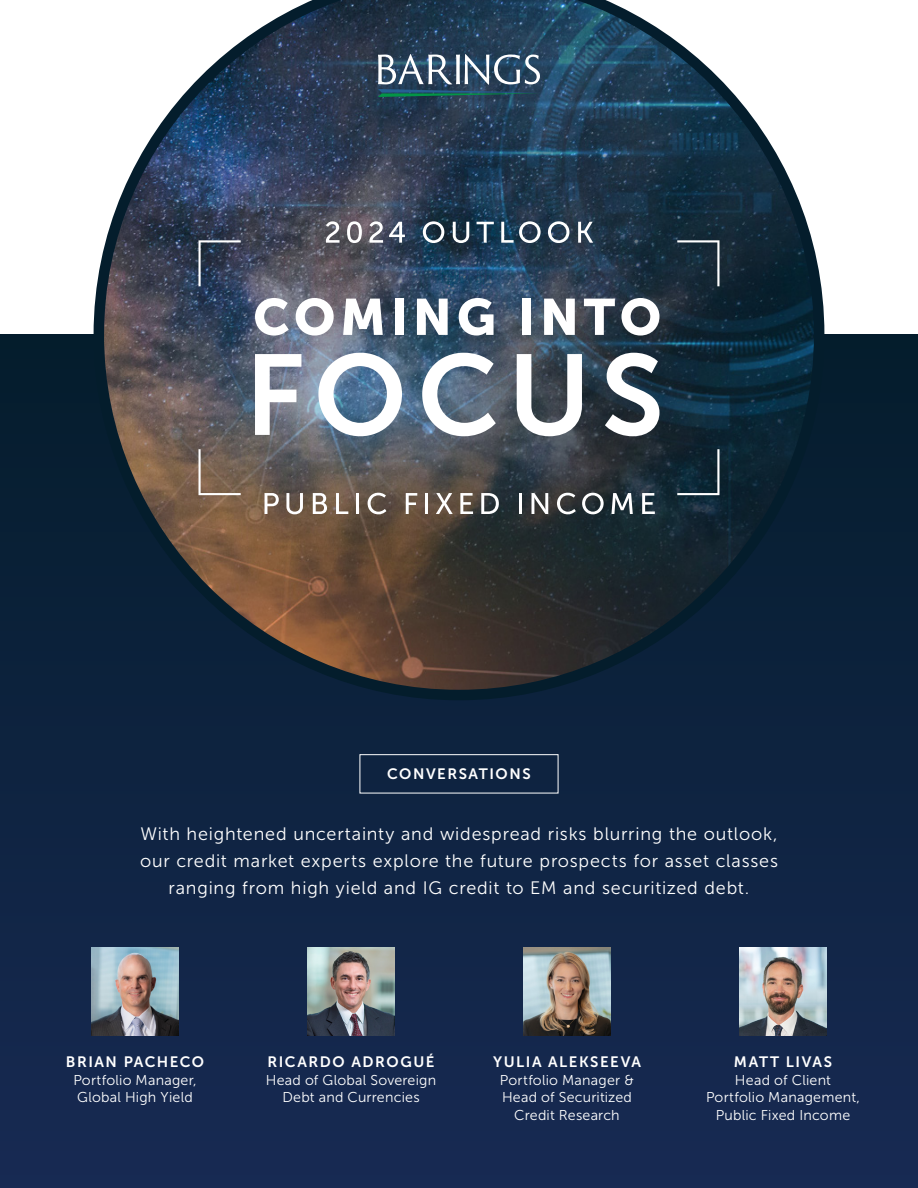
<style>
.page{position:relative;width:918px;height:1188px;background:#fff}
.page>*{position:absolute;margin:0;border:0;box-sizing:border-box;transform-origin:0 0}
.t1{font:18px/27px "Museo Sans 300";letter-spacing:.045em;color:#fff;text-align:center}
.t2{font:15px "Museo Sans 700";letter-spacing:.105em;color:#fff}
.t3{font:14.25px/18px "Museo Sans 300";letter-spacing:.015em;color:#fff;text-align:center}
</style>
<div class="page">
<div style="left:0;top:335px;width:918px;height:853px;background:linear-gradient(to bottom,#041c2c,#182a53)"></div>
<img style="left:94px;top:0;width:730px;height:700px">
<svg style="left:378px;top:54px;width:162px;height:43px;background:#506c7e"></svg>
<img style="left:91px;top:948px;width:88px;height:88px">
<img style="left:307px;top:948px;width:88px;height:88px">
<img style="left:523px;top:948px;width:88px;height:88px">
<img style="left:739px;top:948px;width:88px;height:88px">
<div style="left:360px;top:754px;width:198px;height:39px;border:1px solid #fff"></div>
<svg style="left:326px;top:221px;width:14px;height:22px"></svg>
<svg style="left:347px;top:221px;width:15px;height:22px"></svg>
<svg style="left:369px;top:221px;width:14px;height:22px"></svg>
<svg style="left:389px;top:222px;width:16px;height:21px"></svg>
<svg style="left:423px;top:221px;width:21px;height:22px"></svg>
<svg style="left:453px;top:222px;width:16px;height:21px"></svg>
<svg style="left:477px;top:222px;width:17px;height:21px"></svg>
<svg style="left:501px;top:221px;width:40px;height:22px"></svg>
<svg style="left:548px;top:221px;width:21px;height:22px"></svg>
<svg style="left:578px;top:222px;width:15px;height:21px"></svg>
<svg style="left:255px;top:298px;width:34px;height:38px"></svg>
<svg style="left:296px;top:298px;width:38px;height:38px"></svg>
<svg style="left:343px;top:299px;width:40px;height:36px"></svg>
<div style="left:395px;top:299px;width:9px;height:36px;background:#fff"></div>
<svg style="left:417px;top:299px;width:31px;height:36px"></svg>
<svg style="left:459px;top:298px;width:35px;height:38px"></svg>
<div style="left:522px;top:299px;width:9px;height:36px;background:#fff"></div>
<svg style="left:544px;top:299px;width:31px;height:36px"></svg>
<svg style="left:584px;top:299px;width:31px;height:36px"></svg>
<svg style="left:621px;top:298px;width:38px;height:38px"></svg>
<svg style="left:255px;top:354px;width:46px;height:81px"></svg>
<svg style="left:318px;top:353px;width:84px;height:83px"></svg>
<svg style="left:422px;top:353px;width:74px;height:83px"></svg>
<svg style="left:517px;top:354px;width:65px;height:82px"></svg>
<svg style="left:605px;top:353px;width:54px;height:83px"></svg>
<svg style="left:199px;top:449px;width:42px;height:46px;background:#826e5f"></svg>
<svg style="left:677px;top:240px;width:42px;height:46px;background:#2a3c49"></svg>
<svg style="left:677px;top:449px;width:42px;height:46px;background:#203642"></svg>
<svg style="left:199px;top:240px;width:42px;height:46px;background:#3f4b61"></svg>
<svg style="left:265px;top:493px;width:14px;height:21px"></svg>
<svg style="left:286px;top:493px;width:17px;height:21px"></svg>
<svg style="left:313px;top:493px;width:14px;height:21px"></svg>
<svg style="left:336px;top:493px;width:12px;height:21px"></svg>
<hr style="left:356px;top:493px;width:3px;height:21px;background:#fff">
<svg style="left:368px;top:493px;width:18px;height:21px"></svg>
<svg style="left:406px;top:493px;width:11px;height:21px"></svg>
<hr style="left:425px;top:493px;width:3px;height:21px;background:#fff">
<svg style="left:436px;top:493px;width:17px;height:21px"></svg>
<svg style="left:460px;top:493px;width:13px;height:21px"></svg>
<svg style="left:481px;top:493px;width:18px;height:21px"></svg>
<hr style="left:519px;top:493px;width:3px;height:21px;background:#fff">
<svg style="left:532px;top:493px;width:16px;height:21px"></svg>
<svg style="left:557px;top:493px;width:19px;height:21px"></svg>
<svg style="left:582px;top:493px;width:22px;height:21px"></svg>
<svg style="left:611px;top:493px;width:22px;height:21px"></svg>
<svg style="left:642px;top:493px;width:13px;height:21px"></svg>
<p class="t2" style="left:387px;top:766px;width:145px">CONVERSATIONS</p>
<p class="t1" style="left:140px;top:820px;width:640px">With heightened uncertainty and widespread risks blurring the outlook, our credit market experts explore the future prospects for asset classes ranging from high yield and IG credit to EM and securitized debt.</p>
<p class="t2" style="left:66px;top:1053px;width:140px">BRIAN PACHECO</p>
<p class="t3" style="left:73px;top:1071px;width:125px;text-align:left">Portfolio Manager,<br>Global High Yield</p>
<p class="t2" style="left:267px;top:1053px;width:169px">RICARDO ADROGUÉ</p>
<p class="t3" style="left:266px;top:1071px;width:172px">Head of Global Sovereign<br>Debt and Currencies</p>
<p class="t2" style="left:493px;top:1053px;width:149px">YULIA ALEKSEEVA</p>
<p class="t3" style="left:500px;top:1071px;width:136px">Portfolio Manager &amp;<br>Head of Securitized<br>Credit Research</p>
<p class="t2" style="left:734px;top:1053px;width:100px">MATT LIVAS</p>
<p class="t3" style="left:706px;top:1071px;width:155px">Head of Client<br>Portfolio Management,<br>Public Fixed Income</p>
</div>
